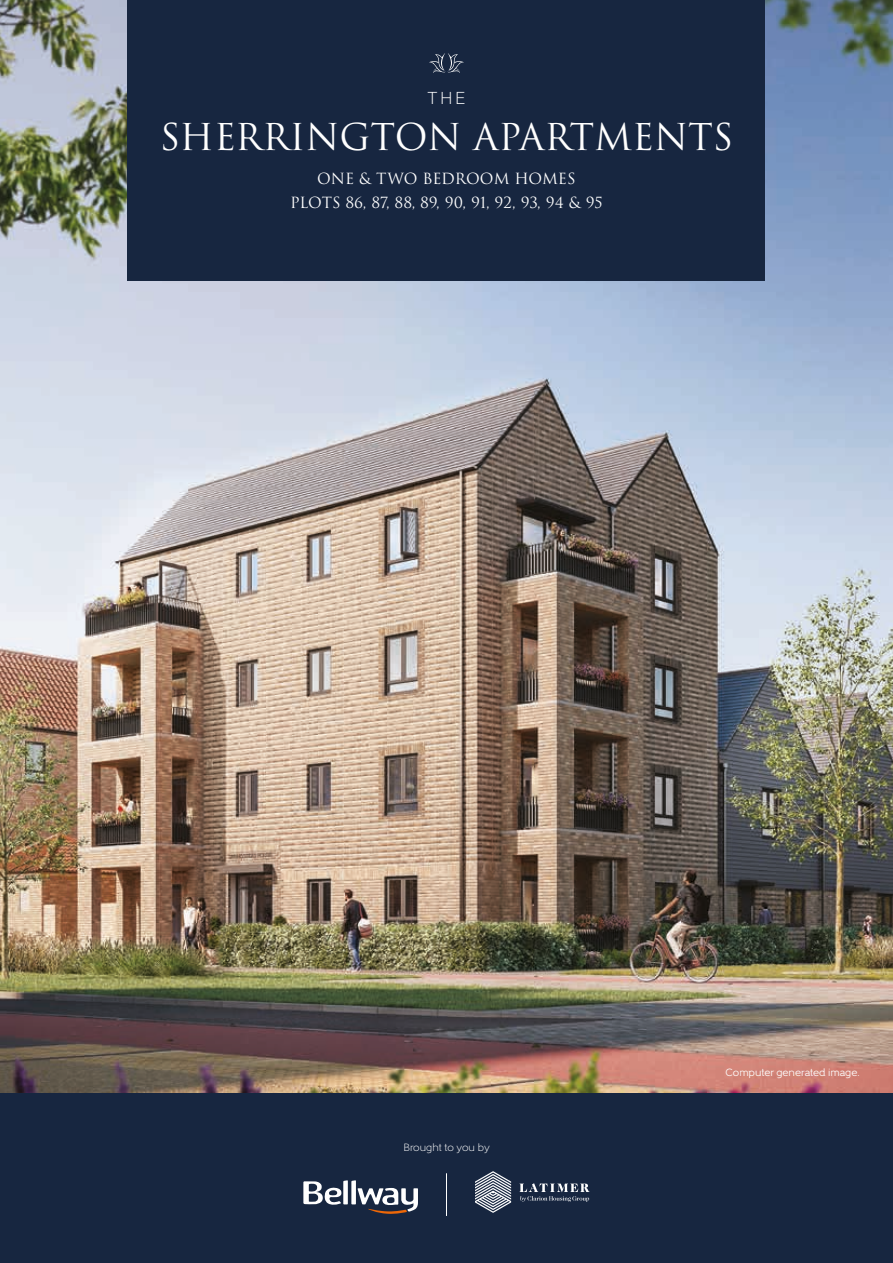
<style>
.page{position:relative;width:893px;height:1263px;background:#fff}
.page>*{position:absolute;margin:0;border:0;box-sizing:border-box;transform-origin:0 0}
.t1{font:36px "Trajan Pro 3";color:#fff}
.t2{font:300 17.25px "Gentleman 400";color:#fff}
.t3{font:15px/24px "Trajan Pro 3";color:#fff;text-align:center}
.t4{font:10.5px "Gentleman 500";color:#fff}
.t5{font:300 10.5px "Gentleman 400";color:#fff}
</style>
<div class="page">
<img style="left:0;top:0;width:893px;height:1094px">
<div style="left:128px;top:0;width:637px;height:281px;background:#172640"></div>
<svg style="left:429px;top:53px;width:35px;height:20px"></svg>
<div style="left:0;top:1094px;width:893px;height:169px;background:#172640"></div>
<svg style="left:303px;top:1180px;width:115px;height:34px"></svg>
<svg style="left:475px;top:1171px;width:36px;height:42px"></svg>
<svg style="left:519px;top:1183px;width:71px;height:19px"></svg>
<hr style="left:446px;top:1173px;width:1px;height:43px;background:#fff">
<p class="t2" style="left:428px;top:87px;width:39px">THE</p>
<h1 class="t1" style="left:160px;top:112px;width:575px">SHERRINGTON APARTMENTS</h1>
<p class="t3" style="left:290px;top:167px;width:314px">ONE &amp; TWO BEDROOM HOMES<br>PLOTS 86, 87, 88, 89, 90, 91, 92, 93, 94 &amp; 95</p>
<p class="t5" style="left:403px;top:1141px;width:88px">Brought to you by</p>
<p class="t4" style="left:726px;top:1066px;width:135px">Computer generated image.</p>
</div>
